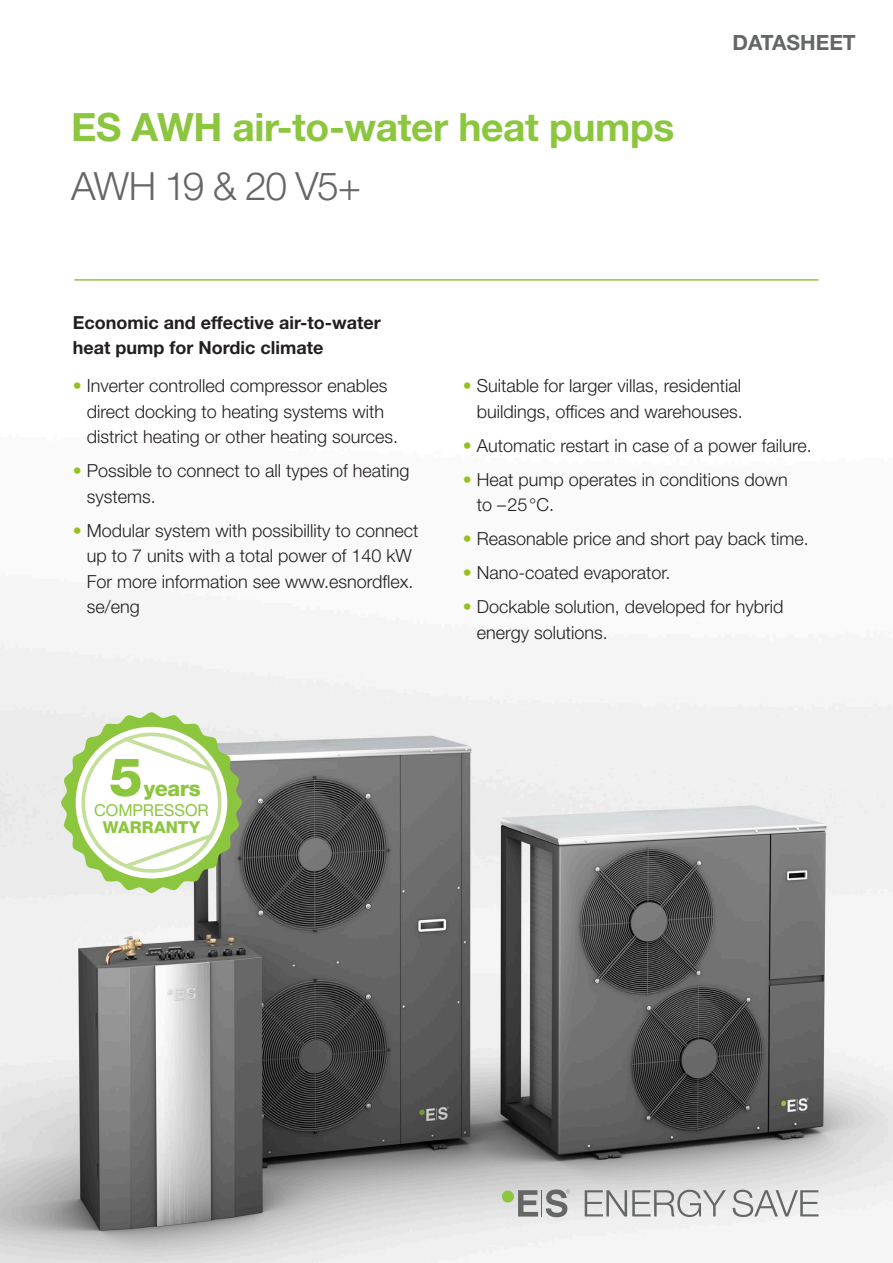
<style>
.page{position:relative;width:893px;height:1263px;background:#fff}
.page>*{position:absolute;margin:0;border:0;box-sizing:border-box;transform-origin:0 0}
.t1{font:800 53.25px "Helvetica Neue LT Std";color:#8bc63e}
.t2{font:700 39px "Helvetica Neue LT Std";letter-spacing:-.01em;color:#8bc63e}
.t3{font:300 39px "Helvetica Neue LT Std";letter-spacing:-.035em;color:#656767}
.t4{font:800 21.45px "Helvetica Neue LT Std";letter-spacing:-.02em;color:#8bc63e}
.t5{font:700 21px "Helvetica Neue LT Std";color:#656767}
.t6{font:300 18px/25.5px "Helvetica Neue LT Std";color:#231f20}
.t7{font:700 18px/25.5px "Helvetica Neue LT Std";color:#231f20}
.t8{font:16.35px/17.1px "Helvetica Neue LT Std";letter-spacing:-.005em;color:#8bc63e;text-align:center}
.s1{color:#95c11f}
.s2{font-weight:800}
</style>
<div class="page">
<img style="left:0;top:643px;width:893px;height:620px">
<hr style="left:74px;top:279px;width:745px;height:2px;background:#8bc63e">
<svg style="left:61px;top:712px;width:181px;height:181px"></svg>
<div style="left:81px;top:733px;width:141px;height:140px;border:4px solid #c4df9b;border-radius:50%"></div>
<div style="left:502px;top:1190px;width:12px;height:12px;background:#8bc63e;border-radius:50%"></div>
<svg style="left:518px;top:1189px;width:52px;height:28px"></svg>
<svg style="left:585px;top:1190px;width:234px;height:27px"></svg>
<p class="t2" style="left:71px;top:102px;width:605px">ES AWH air-to-water heat pumps</p>
<p class="t3" style="left:71px;top:162px;width:292px">AWH 19 &amp; 20 V5+</p>
<p class="t5" style="left:732px;top:30px;width:125px">DATASHEET</p>
<p class="t7" style="left:73px;top:309px;width:309px">Economic and effective air-to-water heat pump for Nordic climate</p>
<p class="t6" style="left:87px;top:373px;width:313px;text-indent:-14px"><span class="s1">•</span> Inverter controlled compressor enables direct docking to heating systems with district heating or other heating sources.</p>
<p class="t6" style="left:87px;top:458px;width:324px;text-indent:-14px"><span class="s1">•</span> Possible to connect to all types of heating systems.</p>
<p class="t6" style="left:87px;top:517px;width:333px;text-indent:-14px"><span class="s1">•</span> Modular system with possibillity to connect up to 7 units with a total power of 140 kW For more information see www.esnordflex. se/eng</p>
<p class="t6" style="left:463px;top:373px;width:282px;text-align:right"><span class="s1">•</span> Suitable for larger villas, residential buildings, offices and warehouses.</p>
<p class="t6" style="left:463px;top:432px;width:351px"><span class="s1">•</span> Automatic restart in case of a power failure.</p>
<p class="t6" style="left:477px;top:466px;width:313px;text-indent:-14px"><span class="s1">•</span> Heat pump operates in conditions down to –25°C.</p>
<p class="t6" style="left:463px;top:526px;width:348px"><span class="s1">•</span> Reasonable price and short pay back time.</p>
<p class="t6" style="left:463px;top:560px;width:209px"><span class="s1">•</span> Nano-coated evaporator.</p>
<p class="t6" style="left:477px;top:594px;width:308px;text-indent:-14px"><span class="s1">•</span> Dockable solution, developed for hybrid energy solutions.</p>
<p class="t1" style="left:109px;top:745px;width:35px">5</p>
<p class="t4" style="left:144px;top:776px;width:58px">years</p>
<p class="t8" style="left:94px;top:801px;width:116px">COMPRESSOR<br><span class="s2">WARRANTY</span></p>
</div>
